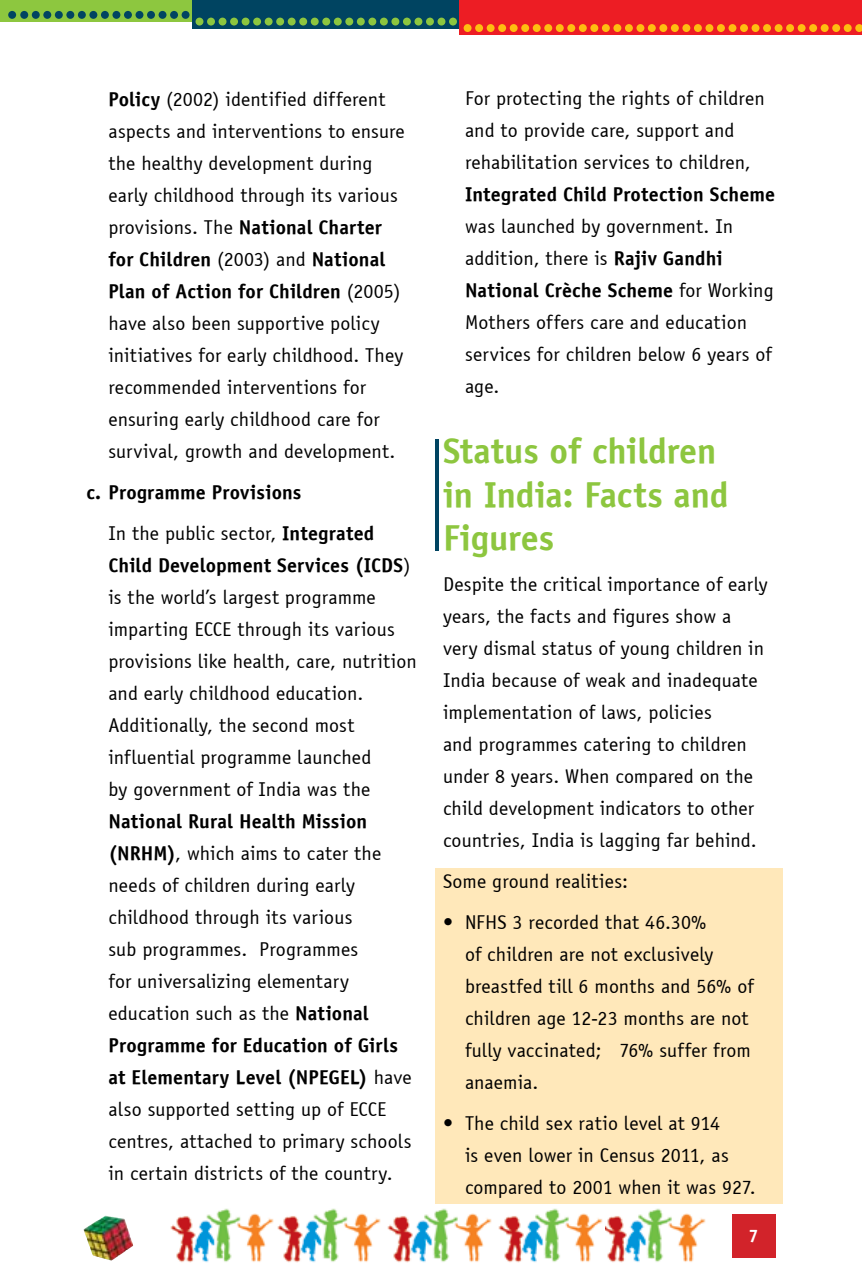
<style>
.page{position:relative;width:862px;height:1282px;background:#fff}
.page>*{position:absolute;margin:0;border:0;box-sizing:border-box;transform-origin:0 0}
.t1{font:700 36px/43.2px "Officina Sans";letter-spacing:-.005em;color:#8dc63f}
.t2{font:20px/32px "Officina Sans";letter-spacing:.005em;color:#000}
.t3{font:700 20px/41px "Officina Sans";letter-spacing:.01em;color:#000}
.t4{font:700 18px "Officina Sans";color:#fff}
.s1{font-weight:700}
.s2{font-weight:400}
</style>
<div class="page">
<div style="left:732px;top:1213px;width:44px;height:44px;background:#d2232a"></div>
<img style="left:84px;top:1215px;width:49px;height:45px">
<img style="left:605px;top:1208px;width:101px;height:55px">
<img style="left:387px;top:1208px;width:105px;height:55px">
<img style="left:170px;top:1208px;width:211px;height:55px">
<img style="left:498px;top:1208px;width:105px;height:55px">
<div style="left:0;top:0;width:193px;height:22px;background:#8dc73f"></div>
<div style="left:182px;top:11px;width:7px;height:8px;background:#004461;border-radius:50%"></div>
<div style="left:170px;top:11px;width:8px;height:8px;background:#004461;border-radius:50%"></div>
<div style="left:159px;top:11px;width:7px;height:8px;background:#004461;border-radius:50%"></div>
<div style="left:147px;top:11px;width:8px;height:8px;background:#004461;border-radius:50%"></div>
<div style="left:135px;top:11px;width:8px;height:8px;background:#004461;border-radius:50%"></div>
<div style="left:124px;top:11px;width:8px;height:8px;background:#004461;border-radius:50%"></div>
<div style="left:112px;top:11px;width:8px;height:8px;background:#004461;border-radius:50%"></div>
<div style="left:101px;top:11px;width:8px;height:8px;background:#004461;border-radius:50%"></div>
<div style="left:89px;top:11px;width:8px;height:8px;background:#004461;border-radius:50%"></div>
<div style="left:78px;top:11px;width:8px;height:8px;background:#004461;border-radius:50%"></div>
<div style="left:66px;top:11px;width:8px;height:8px;background:#004461;border-radius:50%"></div>
<div style="left:55px;top:11px;width:8px;height:8px;background:#004461;border-radius:50%"></div>
<div style="left:43px;top:11px;width:8px;height:8px;background:#004461;border-radius:50%"></div>
<div style="left:32px;top:11px;width:8px;height:8px;background:#004461;border-radius:50%"></div>
<div style="left:20px;top:11px;width:8px;height:8px;background:#004461;border-radius:50%"></div>
<div style="left:193px;top:0;width:267px;height:28px;background:#004461"></div>
<div style="left:460px;top:0;width:402px;height:35px;background:#ed1d24"></div>
<div style="left:449px;top:18px;width:8px;height:8px;background:#8dc63f;border-radius:50%"></div>
<div style="left:437px;top:18px;width:8px;height:8px;background:#8dc63f;border-radius:50%"></div>
<div style="left:426px;top:18px;width:8px;height:8px;background:#8dc63f;border-radius:50%"></div>
<div style="left:414px;top:18px;width:8px;height:8px;background:#8dc63f;border-radius:50%"></div>
<div style="left:403px;top:18px;width:8px;height:8px;background:#8dc63f;border-radius:50%"></div>
<div style="left:391px;top:18px;width:8px;height:8px;background:#8dc63f;border-radius:50%"></div>
<div style="left:380px;top:18px;width:8px;height:8px;background:#8dc63f;border-radius:50%"></div>
<div style="left:368px;top:18px;width:8px;height:8px;background:#8dc63f;border-radius:50%"></div>
<div style="left:357px;top:18px;width:8px;height:8px;background:#8dc63f;border-radius:50%"></div>
<div style="left:345px;top:18px;width:8px;height:8px;background:#8dc63f;border-radius:50%"></div>
<div style="left:334px;top:18px;width:8px;height:8px;background:#8dc63f;border-radius:50%"></div>
<div style="left:322px;top:18px;width:8px;height:8px;background:#8dc63f;border-radius:50%"></div>
<div style="left:311px;top:18px;width:8px;height:8px;background:#8dc63f;border-radius:50%"></div>
<div style="left:299px;top:18px;width:8px;height:8px;background:#8dc63f;border-radius:50%"></div>
<div style="left:288px;top:18px;width:8px;height:8px;background:#8dc63f;border-radius:50%"></div>
<div style="left:276px;top:18px;width:8px;height:8px;background:#8dc63f;border-radius:50%"></div>
<div style="left:265px;top:18px;width:8px;height:8px;background:#8dc63f;border-radius:50%"></div>
<div style="left:253px;top:18px;width:8px;height:8px;background:#8dc63f;border-radius:50%"></div>
<div style="left:242px;top:18px;width:7px;height:8px;background:#8dc63f;border-radius:50%"></div>
<div style="left:230px;top:18px;width:8px;height:8px;background:#8dc63f;border-radius:50%"></div>
<div style="left:219px;top:18px;width:7px;height:8px;background:#8dc63f;border-radius:50%"></div>
<div style="left:207px;top:18px;width:8px;height:8px;background:#8dc63f;border-radius:50%"></div>
<div style="left:195px;top:18px;width:8px;height:8px;background:#8dc63f;border-radius:50%"></div>
<div style="left:8px;top:11px;width:8px;height:8px;background:#004461;border-radius:50%"></div>
<div style="left:636px;top:24px;width:8px;height:8px;background:#febe10;border-radius:50%"></div>
<div style="left:625px;top:24px;width:8px;height:8px;background:#febe10;border-radius:50%"></div>
<div style="left:613px;top:24px;width:8px;height:8px;background:#febe10;border-radius:50%"></div>
<div style="left:602px;top:24px;width:8px;height:8px;background:#febe10;border-radius:50%"></div>
<div style="left:590px;top:24px;width:8px;height:8px;background:#febe10;border-radius:50%"></div>
<div style="left:579px;top:24px;width:8px;height:8px;background:#febe10;border-radius:50%"></div>
<div style="left:567px;top:24px;width:8px;height:8px;background:#febe10;border-radius:50%"></div>
<div style="left:556px;top:24px;width:8px;height:8px;background:#febe10;border-radius:50%"></div>
<div style="left:544px;top:24px;width:8px;height:8px;background:#febe10;border-radius:50%"></div>
<div style="left:533px;top:24px;width:8px;height:8px;background:#febe10;border-radius:50%"></div>
<div style="left:521px;top:24px;width:8px;height:8px;background:#febe10;border-radius:50%"></div>
<div style="left:510px;top:24px;width:7px;height:8px;background:#febe10;border-radius:50%"></div>
<div style="left:498px;top:24px;width:8px;height:8px;background:#febe10;border-radius:50%"></div>
<div style="left:487px;top:24px;width:7px;height:8px;background:#febe10;border-radius:50%"></div>
<div style="left:475px;top:24px;width:8px;height:8px;background:#febe10;border-radius:50%"></div>
<div style="left:463px;top:24px;width:8px;height:8px;background:#febe10;border-radius:50%"></div>
<div style="left:820px;top:24px;width:8px;height:8px;background:#febe10;border-radius:50%"></div>
<div style="left:809px;top:24px;width:8px;height:8px;background:#febe10;border-radius:50%"></div>
<div style="left:797px;top:24px;width:8px;height:8px;background:#febe10;border-radius:50%"></div>
<div style="left:786px;top:24px;width:8px;height:8px;background:#febe10;border-radius:50%"></div>
<div style="left:774px;top:24px;width:8px;height:8px;background:#febe10;border-radius:50%"></div>
<div style="left:763px;top:24px;width:8px;height:8px;background:#febe10;border-radius:50%"></div>
<div style="left:751px;top:24px;width:8px;height:8px;background:#febe10;border-radius:50%"></div>
<div style="left:740px;top:24px;width:8px;height:8px;background:#febe10;border-radius:50%"></div>
<div style="left:728px;top:24px;width:8px;height:8px;background:#febe10;border-radius:50%"></div>
<div style="left:717px;top:24px;width:8px;height:8px;background:#febe10;border-radius:50%"></div>
<div style="left:705px;top:24px;width:8px;height:8px;background:#febe10;border-radius:50%"></div>
<div style="left:694px;top:24px;width:8px;height:8px;background:#febe10;border-radius:50%"></div>
<div style="left:682px;top:24px;width:8px;height:8px;background:#febe10;border-radius:50%"></div>
<div style="left:671px;top:24px;width:8px;height:8px;background:#febe10;border-radius:50%"></div>
<div style="left:659px;top:24px;width:8px;height:8px;background:#febe10;border-radius:50%"></div>
<div style="left:648px;top:24px;width:8px;height:8px;background:#febe10;border-radius:50%"></div>
<svg style="left:855px;top:24px;width:7px;height:8px"></svg>
<div style="left:844px;top:24px;width:7px;height:8px;background:#febe10;border-radius:50%"></div>
<div style="left:832px;top:24px;width:8px;height:8px;background:#febe10;border-radius:50%"></div>
<div style="left:435px;top:867px;width:347px;height:336px;background:#ffe8ba"></div>
<hr style="left:435px;top:439px;width:4px;height:111px;background:#004461">
<p class="t2" style="left:108px;top:83px;width:298px"><span class="s1">Policy</span> (2002) identified different aspects and interventions to ensure the healthy development during early childhood through its various provisions. The <span class="s1">National Charter for Children</span> (2003) and <span class="s1">National Plan of Action for Children</span> (2005) have also been supportive policy initiatives for early childhood. They recommended interventions for ensuring early childhood care for survival, growth and development.</p>
<p class="t3" style="left:108px;top:471px;width:267px;text-indent:-22px">c. Programme Provisions<br><span class="s2">In the public sector,</span> Integrated</p>
<p class="t2" style="left:108px;top:549px;width:310px"><span class="s1">Child Development Services (ICDS</span>) is the world’s largest programme imparting ECCE through its various provisions like health, care, nutrition and early childhood education.<br>Additionally, the second most influential programme launched<br>by government of India was the</p>
<p class="t2" style="left:108px;top:805px;width:305px"><span class="s1">National Rural Health Mission<br>(N RHM)</span>, which aims to cater the needs of children during early childhood through its various<br>sub programmes. Programmes<br>for universalizing elementary education such as the <span class="s1">National<br>Programme for Education of Girls at Elementary Level (NPEGEL)</span> have also supported setting up of ECCE centres, attached to primary schools in certain districts of the country.</p>
<p class="t2" style="left:465px;top:82px;width:301px">For protecting the rights of children and to provide care, support and rehabilitation services to children,</p>
<p class="t3" style="left:465px;top:173px;width:312px">Integrated Child Protection Scheme</p>
<p class="t2" style="left:465px;top:210px;width:310px">was launched by government. In addition, there is <span class="s1">Rajiv Gandhi<br>National Crèche Scheme</span> for Working<br>Mothers offers care and education services for children below 6 years of age.</p>
<h1 class="t1" style="left:443px;top:429px;width:287px">Status of children in India: Facts and<br>Figures</h1>
<p class="t2" style="left:443px;top:568px;width:326px">Despite the critical importance of early years, the facts and figures show a very dismal status of young children in India because of weak and inadequate implementation of laws, policies<br>and programmes catering to children under 8 years. When compared on the child development indicators to other countries, India is lagging far behind.</p>
<p class="t2" style="left:443px;top:865px;width:187px">Some ground realities:</p>
<p class="t2" style="left:465px;top:906px;width:290px;text-indent:-22px">• NFHS 3 recorded that 46.30%<br>of children are not exclusively breastfed till 6 months and 56% of children age 12-23 months are not fully vaccinated; 76% suffer from anaemia.</p>
<p class="t2" style="left:465px;top:1107px;width:292px;text-indent:-22px">• The child sex ratio level at 914<br>is even lower in Census 2011, as compared to 2001 when it was 927.</p>
<p class="t4" style="left:748px;top:1224px;width:12px">7</p>
</div>
